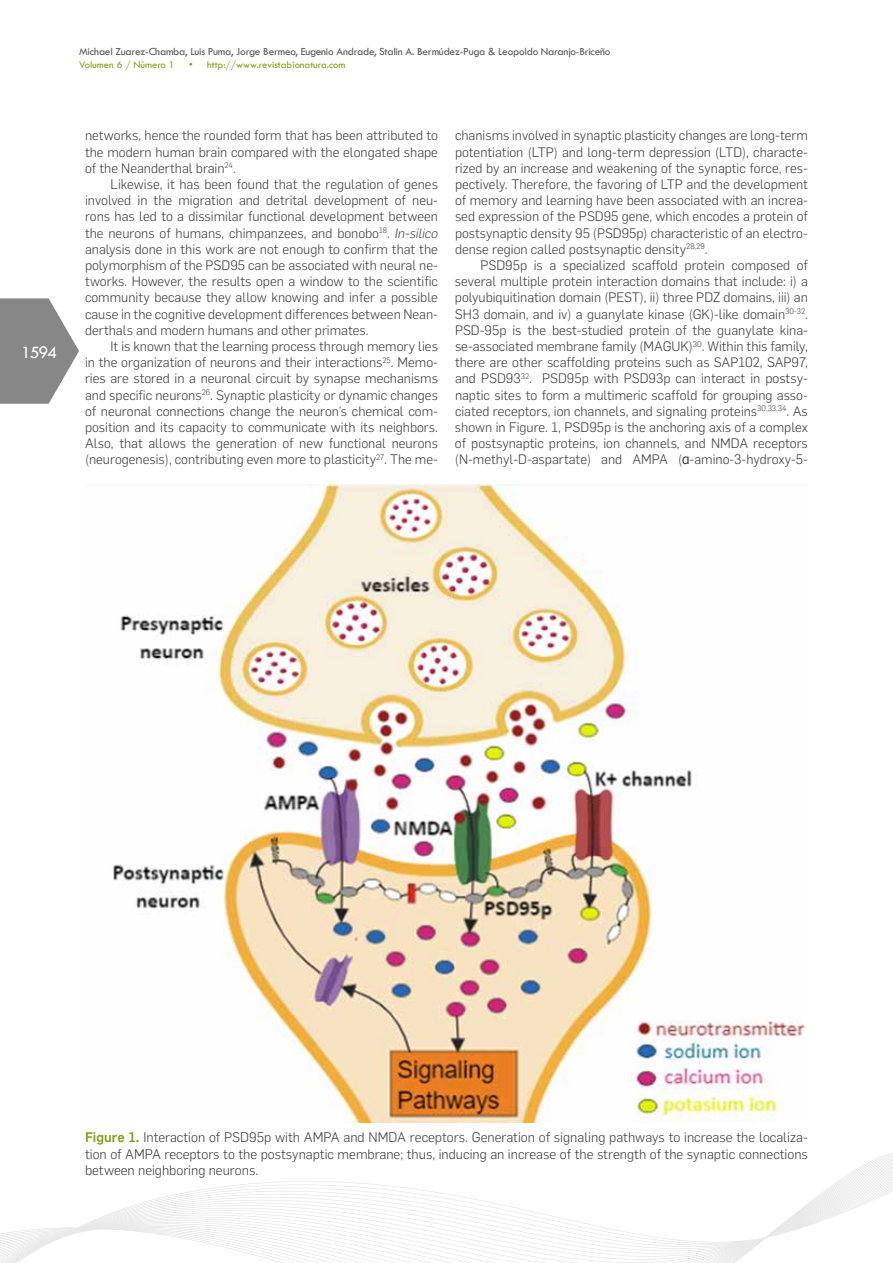
<style>
.page{position:relative;width:893px;height:1263px;background:#fff}
.page>*{position:absolute;margin:0;border:0;box-sizing:border-box;transform-origin:0 0}
.t1{font:18px "Tw Cen";color:#fff}
.t2{font:300 13.65px/16.4px "Flama";color:#3c3c3b;text-align:justify}
.t3{font:300 13.5px/16.2px "Flama";color:#3c3c3b;text-align:justify}
.t4{font:11.25px "Tw Cen";letter-spacing:-.02em;color:#575756}
.t5{font:10.5px "Tw Cen";color:#7d9e18}
.s1{font-style:italic}
.s2{font-family:"Tahoma";font-weight:400}
.s3{font-weight:500;color:#7d9e18}
</style>
<div class="page">
<svg style="left:0;top:298px;width:79px;height:106px"></svg>
<svg style="left:0;top:1152px;width:893px;height:111px"></svg>
<img style="left:113px;top:485px;width:693px;height:638px">
<p class="t4" style="left:79px;top:45px;width:533px">Michael Zuarez-Chamba, Luis Puma, Jorge Bermeo, Eugenio Andrade, Stalin A. Bermúdez-Puga &amp; Leopoldo Naranjo-Briceño</p>
<p class="t5" style="left:79px;top:58px;width:97px">Volumen 6 / Número 1</p>
<p class="t5" style="left:189px;top:58px;width:158px">• http://www.revistabionatura.com</p>
<h1 class="t1" style="left:21px;top:341px;width:37px">1594</h1>
<p class="t3" style="left:85px;top:127px;width:354px">networks, hence the rounded form that has been attributed to the modern human brain compared with the elongated shape of the Neanderthal brain<sup>24</sup>.</p>
<p class="t3" style="left:85px;top:175px;width:354px;text-indent:26px">Likewise, it has been found that the regulation of genes involved in the migration and detrital development of neu&shy;rons has led to a dissimilar functional development between the neurons of humans, chimpanzees, and bonobo<sup>18</sup>. <span class="s1">In-silico </span>analysis done in this work are not enough to confirm that the polymorphism of the PSD95 can be associated with neural ne&shy;tworks. However, the results open a window to the scientific community because they allow knowing and infer a possible cause in the cognitive development differences between Nean&shy;derthals and modern humans and other primates.</p>
<p class="t3" style="left:85px;top:337px;width:354px;text-indent:26px">It is known that the learning process through memory lies in the organization of neurons and their interactions<sup>25</sup>. Memo&shy;ries are stored in a neuronal circuit by synapse mechanisms and specific neurons<sup>26</sup>. Synaptic plasticity or dynamic changes of neuronal connections change the neuron’s chemical com&shy;position and its capacity to communicate with its neighbors.<br>Also, that allows the generation of new functional neurons (neurogenesis), contributing even more to plasticity<sup>27</sup>. The me-</p>
<p class="t3" style="left:455px;top:127px;width:354px">chanisms involved in synaptic plasticity changes are long-term potentiation (LTP) and long-term depression (LTD), characte&shy;rized by an increase and weakening of the synaptic force, res&shy;pectively. Therefore, the favoring of LTP and the development of memory and learning have been associated with an increa&shy;sed expression of the PSD95 gene, which encodes a protein of postsynaptic density 95 (PSD95p) characteristic of an electro&shy;dense region called postsynaptic density<sup>28,29</sup>.</p>
<p class="t3" style="left:455px;top:256px;width:354px;text-indent:26px">PSD95p is a specialized scaffold protein composed of several multiple protein interaction domains that include: i) a polyubiquitination domain (PEST), ii) three PDZ domains, iii) an SH3 domain, and iv) a guanylate kinase (GK)-like domain<sup>30-32</sup>.<br>PSD-95p is the best-studied protein of the guanylate kina&shy;se-associated membrane family (MAGUK)<sup>30</sup>. Within this family, there are other scaffolding proteins such as SAP102, SAP97, and PSD93<sup>32</sup>. PSD95p with PSD93p can interact in postsy&shy;naptic sites to form a multimeric scaffold for grouping asso&shy;ciated receptors, ion channels, and signaling proteins<sup>30,33,34</sup>. As shown in Figure. 1, PSD95p is the anchoring axis of a complex of postsynaptic proteins, ion channels, and NMDA receptors (N-methyl-D-aspartate) and AMPA (<span class="s2">α</span>-amino-3-hydroxy-5-</p>
<p class="t2" style="left:85px;top:1128px;width:724px"><span class="s3">Figure 1.</span> Interaction of PSD95p with AMPA and NMDA receptors. Generation of signaling pathways to increase the localiza&shy;tion of AMPA receptors to the postsynaptic membrane; thus, inducing an increase of the strength of the synaptic connections between neighboring neurons.</p>
</div>
